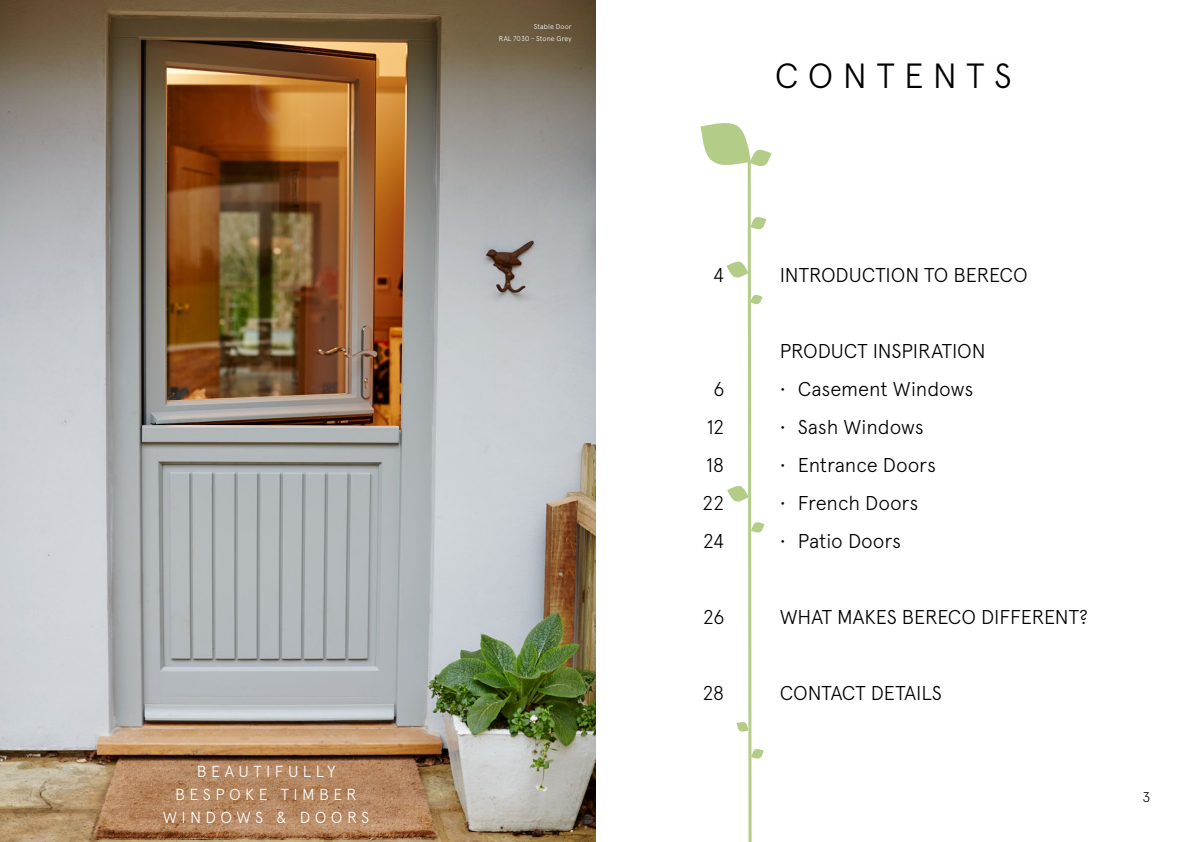
<style>
.page{position:relative;width:1191px;height:842px;background:#fff}
.page>*{position:absolute;margin:0;border:0;box-sizing:border-box;transform-origin:0 0}
.t1{font:300 35px "Apercu";letter-spacing:.27em;color:#000}
.t2{font:300 20px/38px "Apercu";letter-spacing:-.01em;color:#000;text-align:center}
.t3{font:300 16px/23px "Apercu";letter-spacing:.275em;color:#fff;text-align:center}
.t4{font:300 14px "Apercu";color:#000}
.t5{font:300 7px/12.8px "Apercu";letter-spacing:.02em;color:#fff;text-align:right}
</style>
<div class="page">
<img style="left:0;top:0;width:595px;height:842px">
<svg style="left:700px;top:123px;width:71px;height:719px"></svg>
<p class="t5" style="left:499px;top:20px;width:74px">Stable Door<br>RAL 7030 - Stone Grey</p>
<p class="t3" style="left:163px;top:760px;width:208px">BEAUTIFULLY<br>BESPOKE TIMBER<br>WINDOWS &amp; DOORS</p>
<h1 class="t1" style="left:774px;top:55px;width:238px">CONTENTS</h1>
<p class="t2" style="left:713px;top:256px;width:13px">4</p>
<p class="t2" style="left:780px;top:256px;width:249px">INTRODUCTION TO BERECO</p>
<p class="t2" style="left:702px;top:370px;width:24px">6<br>12<br>18<br>22<br>24</p>
<p class="t2" style="left:780px;top:332px;width:207px">PRODUCT INSPIRATION</p>
<p class="t2" style="left:780px;top:370px;width:195px">• Casement Windows</p>
<p class="t2" style="left:780px;top:408px;width:146px">• Sash Windows</p>
<p class="t2" style="left:780px;top:446px;width:158px">• Entrance Doors</p>
<p class="t2" style="left:780px;top:484px;width:140px">• French Doors</p>
<p class="t2" style="left:780px;top:522px;width:123px">• Patio Doors</p>
<p class="t2" style="left:702px;top:598px;width:23px">26</p>
<p class="t2" style="left:780px;top:598px;width:310px">WHAT MAKES BERECO DIFFERENT?</p>
<p class="t2" style="left:702px;top:674px;width:24px">28</p>
<p class="t2" style="left:780px;top:674px;width:163px">CONTACT DETAILS</p>
<p class="t4" style="left:1142px;top:789px;width:10px">3</p>
</div>
